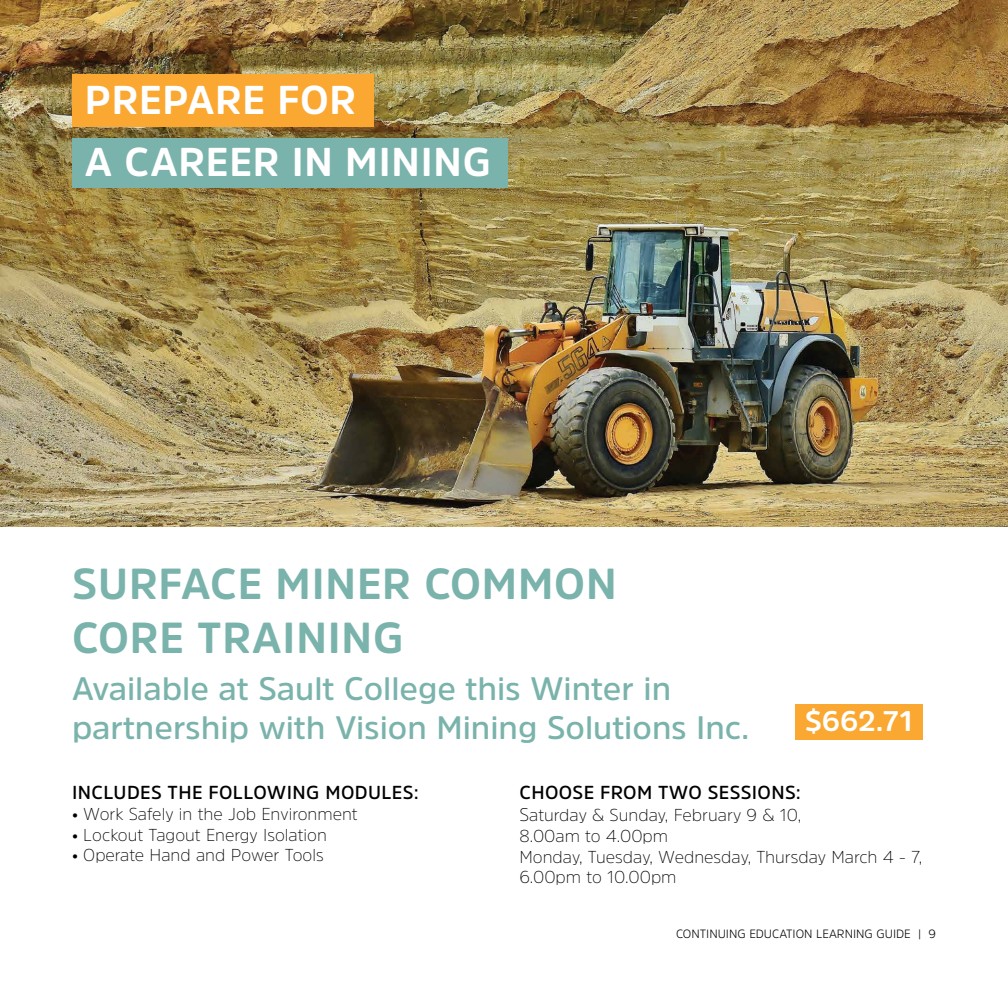
<style>
.page{position:relative;width:1008px;height:1008px;background:#fff}
.page>*{position:absolute;margin:0;border:0;box-sizing:border-box;transform-origin:0 0}
.t1{font:700 43.2px/54px "Amsi Pro";letter-spacing:.02em;color:#7ab3ab}
.t2{font:700 40px/62.2px "Amsi Pro";letter-spacing:.02em;color:#fff}
.t3{font:600 32.4px/39.6px "Amsi Pro";color:#7ab3ab}
.t4{font:700 28.2px "Amsi Pro";color:#fff}
.t5{font:600 18.8px "Amsi Pro";letter-spacing:.02em;color:#000}
.t6{font:200 17.2px/20.6px "Amsi Pro";color:#000}
.t7{font:300 12px "Amsi Pro";color:#000}
.s1{font-size:18.2px}
</style>
<div class="page">
<img style="left:0;top:0;width:1008px;height:527px">
<div style="left:72px;top:74px;width:302px;height:53px;background:#faa831"></div>
<div style="left:72px;top:138px;width:436px;height:50px;background:#7ab3ab"></div>
<div style="left:795px;top:704px;width:128px;height:35px;background:#faa831"></div>
<h2 class="t2" style="left:85px;top:68px;width:408px">PREPARE FOR<br>A CAREER IN MINING</h2>
<h1 class="t1" style="left:72px;top:556px;width:546px">SURFACE MINER COMMON<br>CORE TRAINING</h1>
<h3 class="t3" style="left:72px;top:668px;width:679px">Available at Sault College this Winter in partnership with Vision Mining Solutions Inc.</h3>
<h3 class="t4" style="left:805px;top:702px;width:110px">$662.71</h3>
<p class="t5" style="left:72px;top:780px;width:348px">INCLUDES THE FOLLOWING MODULES:</p>
<p class="t6" style="left:72px;top:803px;width:287px">• Work Safely in the Job Environment</p>
<p class="t6" style="left:72px;top:824px;width:257px">• Lockout Tagout Energy Isolation</p>
<p class="t6" style="left:72px;top:844px;width:253px">• Operate Hand and Power Tools</p>
<p class="t5" style="left:520px;top:780px;width:283px">CHOOSE FROM TWO SESSIONS:</p>
<p class="t6" style="left:520px;top:804px;width:404px"><span class="s1">S</span>aturday &amp; Sunday, February 9 &amp; 10,<br>8.00am to 4.00pm<br>Monday, Tuesday, Wednesday, Thursday March 4 - 7,<br>6.00pm to 10.00pm</p>
<p class="t7" style="left:676px;top:925px;width:261px">CONTINUING EDUCATION LEARNING GUIDE | 9</p>
</div>
